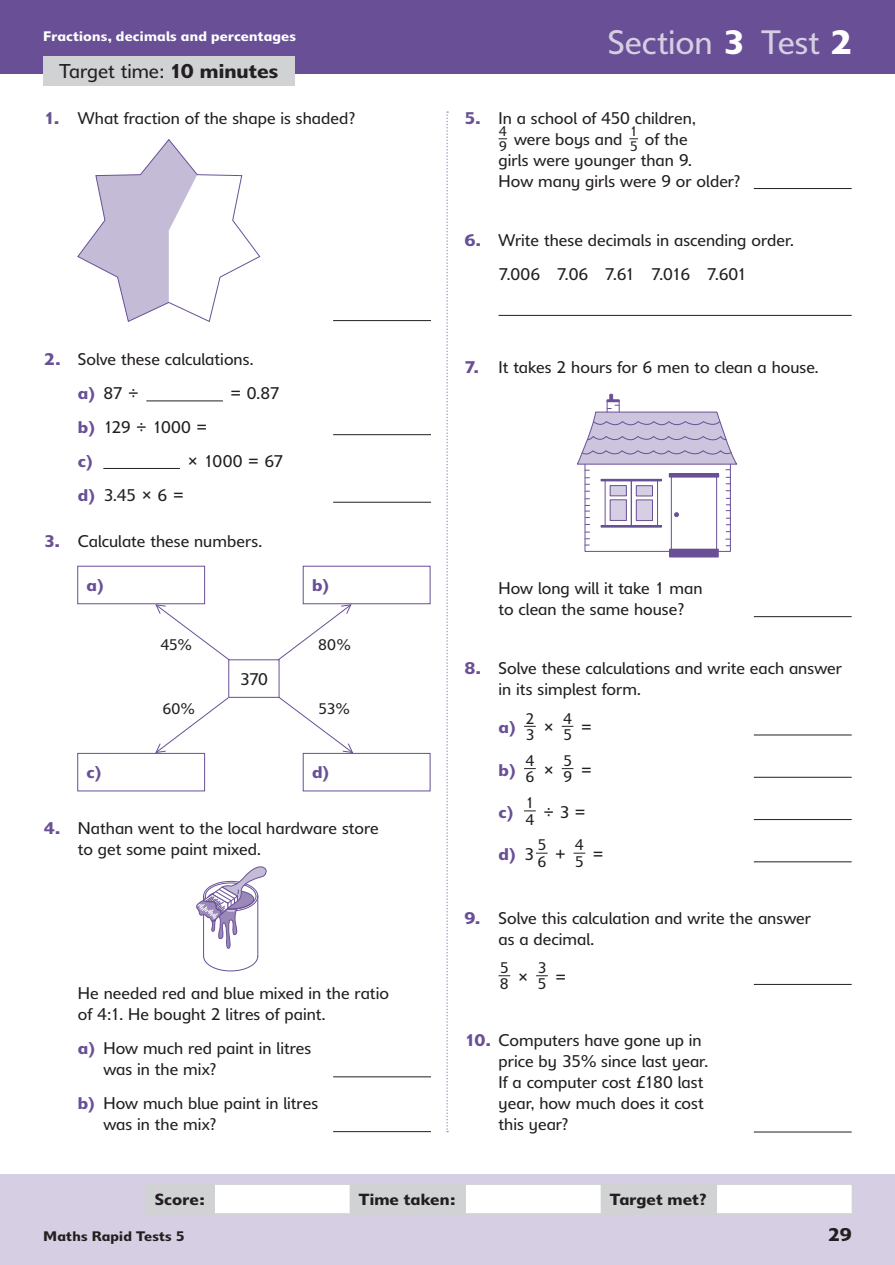
<style>
.page{position:relative;width:895px;height:1265px;background:#fff}
.page>*{position:absolute;margin:0;border:0;box-sizing:border-box;transform-origin:0 0}
.t1{font:33px "Delargo DT Infant";letter-spacing:-.005em;color:#d6cfe3}
.t2{font:19.5px "Delargo DT Infant";letter-spacing:-.005em;color:#231f20}
.t3{font:600 18px "Delargo DT Infant";color:#231f20}
.t4{font:16.5px/21px "Delargo DT Infant";color:#231f20}
.t5{font:600 16.5px "Delargo DT Infant";color:#695096}
.t6{font:600 15.75px "Delargo DT Infant";letter-spacing:.01em;color:#231f20}
.t7{font:15px/16.5px "Delargo DT Infant";letter-spacing:-.01em;color:#231f20}
.t8{font:600 13.5px "Delargo DT Infant";letter-spacing:.015em;color:#fff}
.t9{font:600 13.5px "Delargo DT Infant";letter-spacing:.015em;color:#231f20}
.t10{font:13.5px "Delargo DT Infant";color:#231f20}
.s1{font-weight:600}
.s2{font-weight:600;color:#695096}
.s3{font-weight:600;color:#fff}
.s4{font-weight:400;color:#231f20}
</style>
<div class="page">
<div style="left:0;top:0;width:894px;height:73px;background:#695096"></div>
<div style="left:43px;top:56px;width:251px;height:30px;background:#d1d2d4"></div>
<div style="left:0;top:1174px;width:894px;height:90px;background:#d6cfe3"></div>
<svg style="left:147px;top:1184px;width:704px;height:29px"></svg>
<hr style="left:145px;top:1183px;width:69px;height:1px;background:#d1d2d4">
<hr style="left:145px;top:1184px;width:2px;height:29px;background:#d1d2d4">
<hr style="left:214px;top:1183px;width:136px;height:1px;background:#d1d2d4">
<hr style="left:213px;top:1184px;width:2px;height:29px;background:#d1d2d4">
<hr style="left:350px;top:1183px;width:115px;height:1px;background:#d1d2d4">
<hr style="left:349px;top:1184px;width:2px;height:29px;background:#d1d2d4">
<hr style="left:465px;top:1183px;width:136px;height:1px;background:#d1d2d4">
<hr style="left:464px;top:1184px;width:2px;height:29px;background:#d1d2d4">
<hr style="left:601px;top:1183px;width:115px;height:1px;background:#d1d2d4">
<hr style="left:600px;top:1184px;width:2px;height:29px;background:#d1d2d4">
<hr style="left:716px;top:1183px;width:137px;height:1px;background:#d1d2d4">
<hr style="left:715px;top:1184px;width:2px;height:29px;background:#d1d2d4">
<hr style="left:851px;top:1184px;width:2px;height:29px;background:#d1d2d4">
<hr style="left:145px;top:1213px;width:69px;height:1px;background:#d1d2d4">
<hr style="left:214px;top:1213px;width:136px;height:1px;background:#d1d2d4">
<hr style="left:350px;top:1213px;width:115px;height:1px;background:#d1d2d4">
<hr style="left:465px;top:1213px;width:136px;height:1px;background:#d1d2d4">
<hr style="left:601px;top:1213px;width:115px;height:1px;background:#d1d2d4">
<hr style="left:716px;top:1213px;width:137px;height:1px;background:#d1d2d4">
<svg style="left:446px;top:111px;width:2px;height:1021px"></svg>
<hr style="left:753px;top:188px;width:98px;height:1px;background:#231f20">
<hr style="left:498px;top:315px;width:353px;height:1px;background:#231f20">
<hr style="left:753px;top:616px;width:98px;height:1px;background:#231f20">
<hr style="left:753px;top:734px;width:98px;height:1px;background:#231f20">
<hr style="left:753px;top:776px;width:98px;height:1px;background:#231f20">
<hr style="left:753px;top:819px;width:98px;height:1px;background:#231f20">
<hr style="left:753px;top:861px;width:98px;height:1px;background:#231f20">
<hr style="left:753px;top:984px;width:98px;height:1px;background:#231f20">
<hr style="left:753px;top:1131px;width:98px;height:1px;background:#231f20">
<svg style="left:561px;top:726px;width:12px;height:1px"></svg>
<svg style="left:561px;top:768px;width:12px;height:1px"></svg>
<svg style="left:573px;top:852px;width:12px;height:1px"></svg>
<svg style="left:498px;top:975px;width:12px;height:1px"></svg>
<svg style="left:536px;top:975px;width:12px;height:1px"></svg>
<hr style="left:333px;top:320px;width:98px;height:1px;background:#231f20">
<hr style="left:333px;top:434px;width:98px;height:1px;background:#231f20">
<hr style="left:333px;top:502px;width:98px;height:1px;background:#231f20">
<hr style="left:333px;top:1076px;width:98px;height:1px;background:#231f20">
<hr style="left:333px;top:1131px;width:98px;height:1px;background:#231f20">
<hr style="left:146px;top:400px;width:77px;height:1px;background:#231f20">
<hr style="left:103px;top:468px;width:77px;height:1px;background:#231f20">
<svg style="left:77px;top:139px;width:184px;height:183px"></svg>
<div style="left:77px;top:566px;width:128px;height:38px;border:1px solid #695096"></div>
<div style="left:77px;top:753px;width:128px;height:38px;border:1px solid #695096"></div>
<div style="left:303px;top:566px;width:127px;height:38px;border:1px solid #695096"></div>
<div style="left:303px;top:753px;width:127px;height:38px;border:1px solid #695096"></div>
<svg style="left:155px;top:604px;width:198px;height:149px"></svg>
<div style="left:669px;top:549px;width:49px;height:8px;background:#695096"></div>
<svg style="left:577px;top:393px;width:161px;height:159px"></svg>
<svg style="left:196px;top:866px;width:71px;height:105px"></svg>
<p class="t8" style="left:43px;top:26px;width:254px">Fractions, decimals and percentages</p>
<p class="t2" style="left:59px;top:57px;width:221px">Target time: <span class="s1">10 minutes</span></p>
<p class="t4" style="left:44px;top:107px;width:313px"><span class="s2">1.</span> What fraction of the shape is shaded?</p>
<p class="t4" style="left:78px;top:343px;width:177px;line-height:33.8px;text-indent:-34px"><span class="s2">2.</span> Solve these calculations. <span class="s2">a)</span> 87 ÷</p>
<p class="t4" style="left:230px;top:383px;width:51px">= 0.87</p>
<p class="t4" style="left:78px;top:410px;width:132px;line-height:33.8px"><span class="s2">b)</span> 129 ÷ 1000 = <span class="s2">c)</span></p>
<p class="t4" style="left:187px;top:450px;width:98px">× 1000 = 67</p>
<p class="t4" style="left:78px;top:484px;width:108px"><span class="s2">d)</span> 3.45 × 6 =</p>
<p class="t4" style="left:44px;top:530px;width:220px"><span class="s2">3.</span> Calculate these numbers.</p>
<p class="t5" style="left:87px;top:573px;width:18px">a)</p>
<p class="t5" style="left:87px;top:760px;width:16px">c)</p>
<p class="t7" style="left:160px;top:636px;width:33px">45%</p>
<p class="t7" style="left:162px;top:700px;width:34px">60%</p>
<p class="t4" style="left:240px;top:668px;width:30px">370</p>
<p class="t5" style="left:312px;top:573px;width:18px">b)</p>
<p class="t7" style="left:318px;top:636px;width:34px">80%</p>
<p class="t7" style="left:318px;top:700px;width:33px">53%</p>
<p class="t5" style="left:312px;top:760px;width:18px">d)</p>
<p class="t4" style="left:78px;top:817px;width:302px;text-indent:-34px"><span class="s2">4.</span> Nathan went to the local hardware store to get some paint mixed.</p>
<p class="t4" style="left:78px;top:983px;width:312px">He needed red and blue mixed in the ratio of 4:1. He bought 2 litres of paint.</p>
<p class="t4" style="left:103px;top:1037px;width:209px;text-indent:-26px"><span class="s2">a)</span> How much red paint in litres was in the mix?</p>
<p class="t4" style="left:103px;top:1092px;width:216px;text-indent:-26px"><span class="s2">b)</span> How much blue paint in litres was in the mix?</p>
<h1 class="t1" style="left:608px;top:20px;width:245px">Section <span class="s3">3</span> Test <span class="s3">2</span></h1>
<p class="t4" style="left:464px;top:107px;width:233px"><span class="s2">5.</span> In a school of 450 children,</p>
<p class="t10" style="left:498px;top:122px;width:10px">4</p>
<p class="t4" style="left:498px;top:128px;width:190px"><sub>9</sub> were boys and <sub>5</sub> of the</p>
<p class="t10" style="left:629px;top:122px;width:10px">1</p>
<p class="t4" style="left:498px;top:149px;width:243px">girls were younger than 9.<br>How many girls were 9 or older?</p>
<p class="t4" style="left:498px;top:223px;width:297px;line-height:33.8px;text-indent:-34px"><span class="s2">6.</span> Write these decimals in ascending order.<br>7.006 7.06 7.61 7.016 7.601</p>
<p class="t4" style="left:464px;top:356px;width:355px"><span class="s2">7.</span> It takes 2 hours for 6 men to clean a house.</p>
<p class="t4" style="left:498px;top:577px;width:205px">How long will it take 1 man to clean the same house?</p>
<p class="t4" style="left:498px;top:658px;width:345px;text-indent:-34px"><span class="s2">8.</span> Solve these calculations and write each answer in its simplest form.</p>
<p class="t5" style="left:498px;top:715px;width:18px">a)</p>
<p class="t7" style="left:525px;top:710px;width:31px">2<br>3 <sup>×</sup></p>
<p class="t7" style="left:563px;top:710px;width:31px">4<br>5 <sup>=</sup></p>
<p class="t5" style="left:498px;top:757px;width:18px">b)</p>
<p class="t7" style="left:525px;top:752px;width:31px">4<br>6 <sup>×</sup></p>
<p class="t7" style="left:563px;top:752px;width:31px">5<br>9 <sup>=</sup></p>
<p class="t5" style="left:498px;top:800px;width:16px">c)</p>
<p class="t7" style="left:525px;top:794px;width:10px">1</p>
<p class="t4" style="left:525px;top:801px;width:62px"><sub>4</sub> ÷ 3 =</p>
<p class="t5" style="left:498px;top:842px;width:37px">d) <span class="s4">3</span></p>
<p class="t7" style="left:537px;top:836px;width:31px">5<br>6 <sup>+</sup></p>
<p class="t7" style="left:575px;top:836px;width:31px">4<br>5 <sup>=</sup></p>
<p class="t4" style="left:498px;top:907px;width:314px;text-indent:-34px"><span class="s2">9.</span> Solve this calculation and write the answer as a decimal.</p>
<p class="t7" style="left:500px;top:959px;width:31px">5<br>8 <sup>×</sup></p>
<p class="t7" style="left:537px;top:959px;width:31px">3<br>5 <sup>=</sup></p>
<p class="t4" style="left:498px;top:1029px;width:211px;text-indent:-34px"><span class="s2">10.</span> Computers have gone up in price by 35% since last year.<br>If a computer cost £180 last year, how much does it cost this year?</p>
<p class="t6" style="left:155px;top:1187px;width:51px">Score:</p>
<p class="t6" style="left:359px;top:1187px;width:98px">Time taken:</p>
<p class="t6" style="left:610px;top:1187px;width:98px">Target met?</p>
<p class="t9" style="left:43px;top:1226px;width:143px">Maths Rapid Tests 5</p>
<p class="t3" style="left:827px;top:1221px;width:25px">29</p>
</div>
